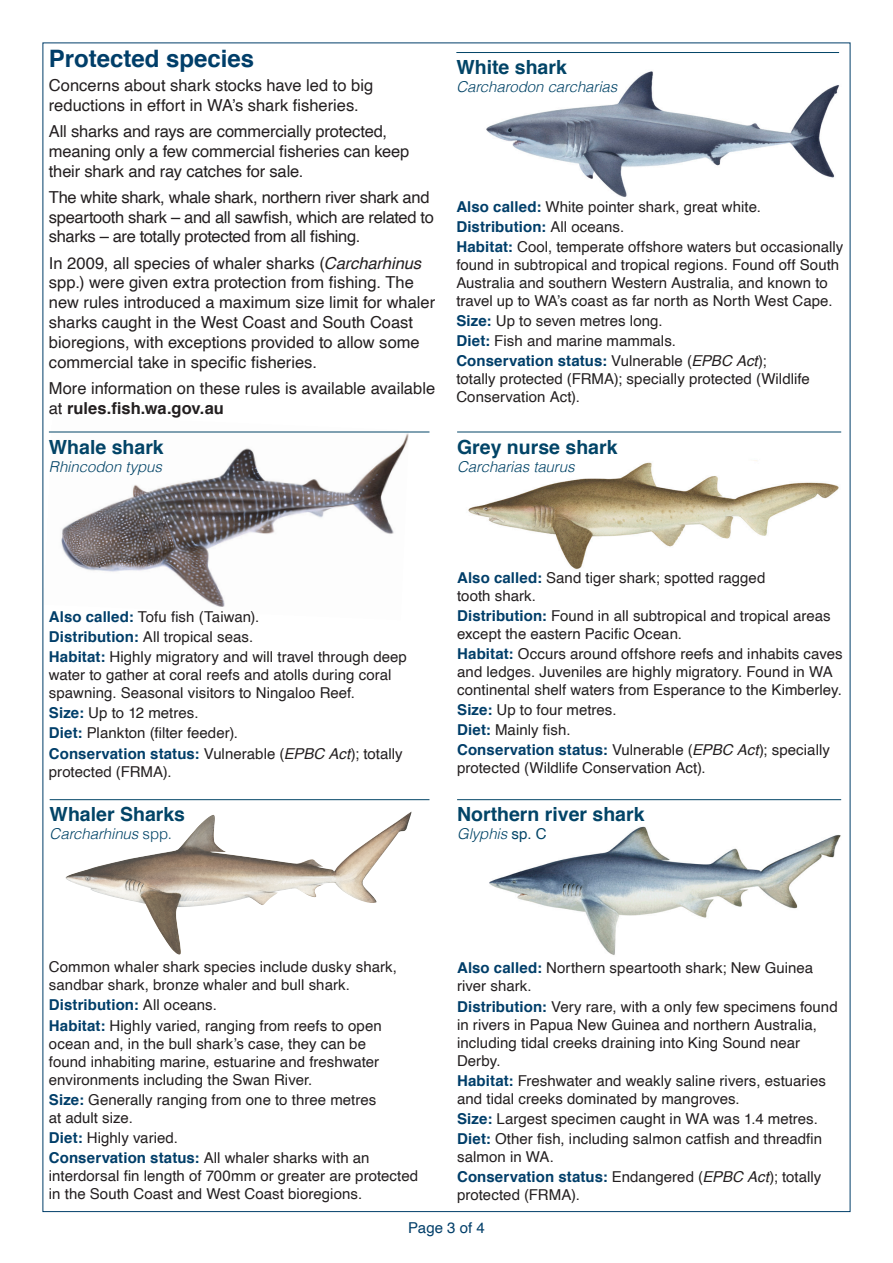
<style>
.page{position:relative;width:893px;height:1263px;background:#fff}
.page>*{position:absolute;margin:0;border:0;box-sizing:border-box;transform-origin:0 0}
.Subhead{font:700 24px "Helvetica";color:#003e69}
.Sub1{font:700 19.5px "Helvetica";color:#024467}
.Body_text{font:16.5px/19.8px "Helvetica";letter-spacing:-.005em;color:#231f20}
.Protected_sp_body{font:15px/18px "Helvetica";letter-spacing:.005em;color:#231f20}
.Sub1-2{font:italic 300 15px "Helvetica";letter-spacing:-.005em;color:#024467}
.Protected_sp_body-2{font:700 15px "Helvetica";letter-spacing:.005em;color:#003e69}
.t1{font:15px "Helvetica";color:#003e69}
.s1{font-style:italic}
.s2{font-weight:700}
.s3{font-weight:700;color:#003e69}
.s4{font-weight:400;color:#231f20}
.s5{font-style:normal}
.s6{font-weight:400;font-style:normal}
</style>
<div class="page">
<img style="left:489px;top:826px;width:352px;height:129px">
<img style="left:48px;top:431px;width:361px;height:176px">
<img style="left:486px;top:71px;width:354px;height:126px">
<img style="left:66px;top:814px;width:342px;height:140px">
<hr style="left:456px;top:52px;width:383px;height:1px;background:#024467">
<hr style="left:49px;top:432px;width:380px;height:1px;background:#024467">
<hr style="left:50px;top:799px;width:379px;height:1px;background:#024467">
<img style="left:468px;top:460px;width:371px;height:110px">
<hr style="left:457px;top:432px;width:384px;height:1px;background:#024467">
<hr style="left:457px;top:799px;width:384px;height:1px;background:#024467">
<p class="Subhead" style="left:49px;top:39px;width:207px">Protected species</p>
<p class="Body_text" style="left:49px;top:76px;width:326px">Concerns about shark stocks have led to big reductions in effort in WA’s shark fisheries.</p>
<p class="Body_text" style="left:49px;top:122px;width:362px">All sharks and rays are commercially protected, meaning only a few commercial fisheries can keep their shark and ray catches for sale.</p>
<p class="Body_text" style="left:49px;top:188px;width:386px">The white shark, whale shark, northern river shark and speartooth shark – and all sawfish, which are related to sharks – are totally protected from all fishing.</p>
<p class="Body_text" style="left:49px;top:253px;width:388px">In 2009, all species of whaler sharks (<span class="s1">Carcharhinus </span>spp.) were given extra protection from fishing. The new rules introduced a maximum size limit for whaler sharks caught in the West Coast and South Coast bioregions, with exceptions provided to allow some commercial take in specific fisheries.</p>
<p class="Body_text" style="left:49px;top:378px;width:388px">More information on these rules is available available at <span class="s2">rules.fish.wa.gov.au</span></p>
<p class="Sub1" style="left:49px;top:431px;width:116px">Whale shark</p>
<p class="Sub1-2" style="left:49px;top:453px;width:115px">Rhincodon typus</p>
<p class="Sub1" style="left:456px;top:52px;width:112px">White shark</p>
<p class="Sub1-2" style="left:456px;top:74px;width:162px">Carcharodon carcharias</p>
<p class="Protected_sp_body" style="left:456px;top:198px;width:306px"><span class="s3">Also called:</span> White pointer shark, great white.</p>
<p class="Protected_sp_body-2" style="left:456px;top:214px;width:169px">Distribution: <span class="s4">All oceans.</span></p>
<p class="Protected_sp_body" style="left:456px;top:238px;width:388px"><span class="s3">Habitat:</span> Cool, temperate offshore waters but occasionally found in subtropical and tropical regions. Found off South Australia and southern Western Australia, and known to travel up to WA’s coast as far north as North West Cape.</p>
<p class="Protected_sp_body" style="left:456px;top:312px;width:208px"><span class="s3">Size:</span> Up to seven metres long.</p>
<p class="Protected_sp_body" style="left:456px;top:332px;width:221px"><span class="s3">Diet:</span> Fish and marine mammals.</p>
<p class="Protected_sp_body" style="left:456px;top:352px;width:355px"><span class="s3">Conservation status:</span> Vulnerable (<span class="s1">EPBC Act</span>);<br>totally protected (FRMA); specially protected (Wildlife<br>Conservation Act).</p>
<p class="Sub1" style="left:457px;top:431px;width:162px">Grey nurse shark</p>
<p class="Sub1-2" style="left:457px;top:453px;width:119px">Carcharias taurus</p>
<p class="Protected_sp_body" style="left:49px;top:608px;width:212px"><span class="s3">Also called:</span> Tofu fish (Taiwan).</p>
<p class="Protected_sp_body" style="left:49px;top:628px;width:206px"><span class="s3">Distribution:</span> All tropical seas.</p>
<p class="Protected_sp_body" style="left:49px;top:648px;width:360px"><span class="s3">Habitat:</span> Highly migratory and will travel through deep water to gather at coral reefs and atolls during coral spawning. Seasonal visitors to Ningaloo Reef.</p>
<p class="Protected_sp_body" style="left:49px;top:704px;width:151px"><span class="s3">Size:</span> Up to 12 metres.</p>
<p class="Protected_sp_body" style="left:49px;top:724px;width:191px"><span class="s3">Diet:</span> Plankton (filter feeder).</p>
<p class="Protected_sp_body" style="left:49px;top:745px;width:355px"><span class="s3">Conservation status:</span> Vulnerable (<span class="s1">EPBC Act</span>); totally protected (FRMA).</p>
<p class="Sub1" style="left:50px;top:799px;width:137px">Whaler Sharks</p>
<p class="Sub1-2" style="left:50px;top:821px;width:124px">Carcharhinus <span class="s5">spp.</span></p>
<p class="Protected_sp_body" style="left:457px;top:569px;width:310px"><span class="s3">Also called:</span> Sand tiger shark; spotted ragged tooth shark.</p>
<p class="Protected_sp_body" style="left:457px;top:607px;width:375px"><span class="s3">Distribution:</span> Found in all subtropical and tropical areas except the eastern Pacific Ocean.</p>
<p class="Protected_sp_body" style="left:457px;top:645px;width:387px"><span class="s3">Habitat:</span> Occurs around offshore reefs and inhabits caves and ledges. Juveniles are highly migratory. Found in WA continental shelf waters from Esperance to the Kimberley.</p>
<p class="Protected_sp_body" style="left:457px;top:701px;width:161px"><span class="s3">Size:</span> Up to four metres.</p>
<p class="Protected_sp_body" style="left:457px;top:721px;width:115px"><span class="s3">Diet:</span> Mainly fish.</p>
<p class="Protected_sp_body" style="left:457px;top:742px;width:374px"><span class="s3">Conservation status:</span> Vulnerable (<span class="s1">EPBC Act</span>); specially protected (Wildlife Conservation Act).</p>
<p class="Sub1" style="left:457px;top:799px;width:189px">Northern river shark</p>
<p class="Sub1-2" style="left:457px;top:821px;width:91px">Glyphis <span class="s6">sp. C</span></p>
<p class="Protected_sp_body" style="left:49px;top:958px;width:350px">Common whaler shark species include dusky shark, sandbar shark, bronze whaler and bull shark.</p>
<p class="Protected_sp_body-2" style="left:49px;top:993px;width:169px">Distribution: <span class="s4">All oceans.</span></p>
<p class="Protected_sp_body" style="left:49px;top:1017px;width:334px"><span class="s3">Habitat:</span> Highly varied, ranging from reefs to open ocean and, in the bull shark’s case, they can be found inhabiting marine, estuarine and freshwater environments including the Swan River.</p>
<p class="Protected_sp_body" style="left:49px;top:1091px;width:329px"><span class="s3">Size:</span> Generally ranging from one to three metres at adult size.</p>
<p class="Protected_sp_body" style="left:49px;top:1129px;width:131px"><span class="s3">Diet:</span> Highly varied.</p>
<p class="Protected_sp_body" style="left:49px;top:1149px;width:371px"><span class="s3">Conservation status:</span> All whaler sharks with an interdorsal fin length of 700mm or greater are protected in the South Coast and West Coast bioregions.</p>
<p class="Protected_sp_body" style="left:457px;top:959px;width:358px"><span class="s3">Also called:</span> Northern speartooth shark; New Guinea river shark.</p>
<p class="Protected_sp_body" style="left:457px;top:998px;width:382px"><span class="s3">Distribution:</span> Very rare, with a only few specimens found in rivers in Papua New Guinea and northern Australia, including tidal creeks draining into King Sound near Derby.</p>
<p class="Protected_sp_body" style="left:457px;top:1072px;width:370px"><span class="s3">Habitat:</span> Freshwater and weakly saline rivers, estuaries and tidal creeks dominated by mangroves.</p>
<p class="Protected_sp_body" style="left:457px;top:1110px;width:362px"><span class="s3">Size:</span> Largest specimen caught in WA was 1.4 metres.</p>
<p class="Protected_sp_body" style="left:457px;top:1130px;width:367px"><span class="s3">Diet:</span> Other fish, including salmon catfish and threadfin salmon in WA.</p>
<p class="Protected_sp_body" style="left:457px;top:1168px;width:366px"><span class="s3">Conservation status:</span> Endangered (<span class="s1">EPBC Act</span>); totally protected (FRMA).</p>
<p class="t1" style="left:408px;top:1216px;width:78px">Page 3 of 4</p>
</div>
